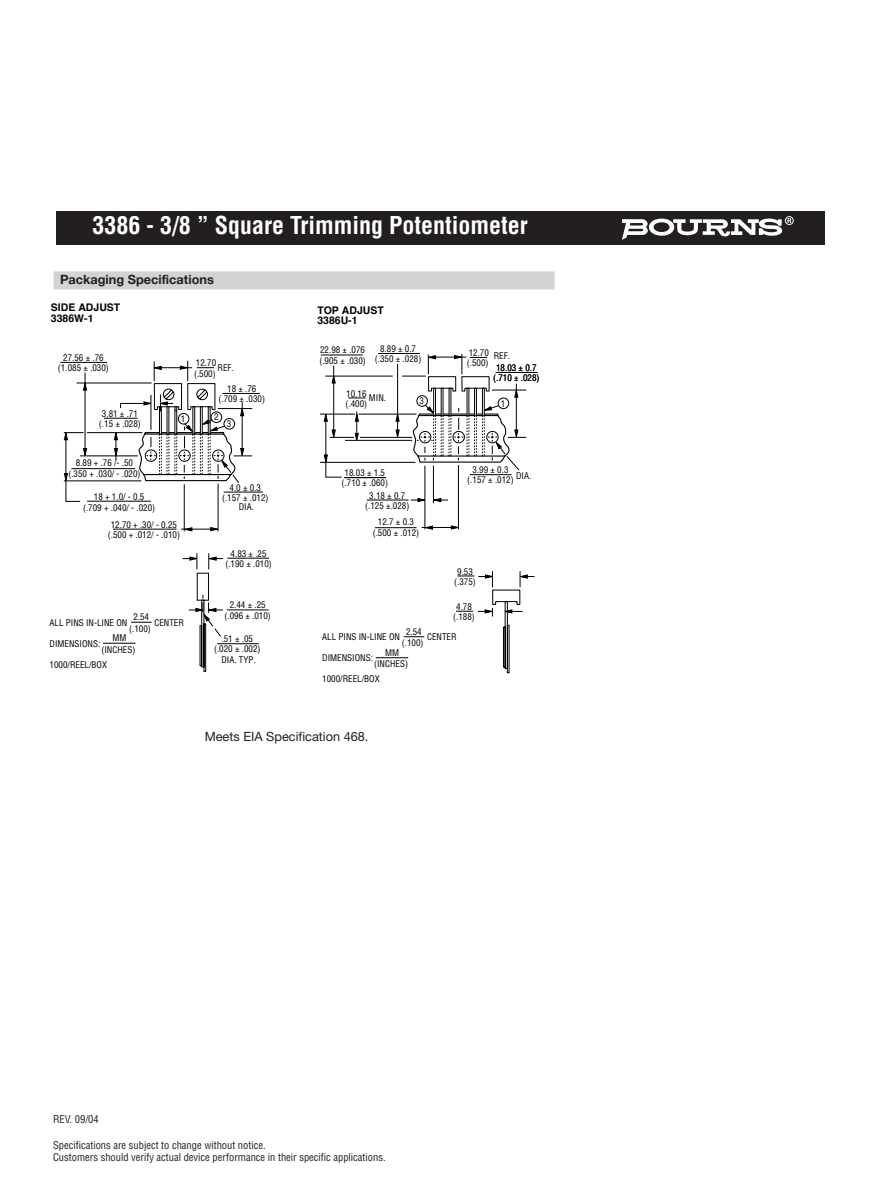
<style>
.page{position:relative;width:891px;height:1188px;background:#fff}
.page>*{position:absolute;margin:0;border:0;box-sizing:border-box;transform-origin:0 0}
.t1{font:700 condensed 24px "Helvetica";color:#fff}
.t2{font:12.75px "Helvetica Neue";color:#231f20}
.t3{font:700 12.75px "Helvetica Neue";color:#231f20}
.t4{font:condensed 10.5px/12px "Helvetica";color:#231f20}
.t5{font:700 10.5px/10.5px "Helvetica";color:#000}
.t6{font:condensed 9px/10.5px "Helvetica";color:#000;text-align:center}
</style>
<div class="page">
<div style="left:56px;top:211px;width:769px;height:33px;background:#231f20"></div>
<svg style="left:622px;top:216px;width:172px;height:24px"></svg>
<hr style="left:87px;top:432px;width:55px;height:1px;background:#000">
<hr style="left:64px;top:481px;width:77px;height:1px;background:#000">
<hr style="left:77px;top:383px;width:75px;height:1px;background:#000">
<hr style="left:85px;top:372px;width:1px;height:78px;background:#000">
<svg style="left:83px;top:381px;width:4px;height:10px"></svg>
<svg style="left:64px;top:431px;width:23px;height:71px"></svg>
<hr style="left:80px;top:456px;width:58px;height:1px;background:#000">
<hr style="left:61px;top:362px;width:46px;height:1px;background:#000">
<hr style="left:223px;top:393px;width:37px;height:1px;background:#000">
<hr style="left:71px;top:468px;width:64px;height:1px;background:#000">
<hr style="left:87px;top:501px;width:64px;height:1px;background:#000">
<hr style="left:113px;top:529px;width:64px;height:1px;background:#000">
<hr style="left:224px;top:492px;width:39px;height:1px;background:#000">
<hr style="left:104px;top:418px;width:34px;height:1px;background:#000">
<hr style="left:227px;top:558px;width:42px;height:1px;background:#000">
<hr style="left:227px;top:610px;width:42px;height:1px;background:#000">
<hr style="left:217px;top:643px;width:42px;height:1px;background:#000">
<svg style="left:114px;top:361px;width:138px;height:311px"></svg>
<hr style="left:103px;top:643px;width:33px;height:1px;background:#000">
<hr style="left:359px;top:414px;width:58px;height:1px;background:#000">
<div style="left:433px;top:388px;width:3px;height:28px;background:#fff;border:1px solid #000"></div>
<hr style="left:492px;top:390px;width:34px;height:1px;background:#000">
<svg style="left:514px;top:388px;width:4px;height:10px"></svg>
<hr style="left:458px;top:465px;width:1px;height:64px;background:#000">
<svg style="left:424px;top:526px;width:9px;height:4px"></svg>
<svg style="left:451px;top:525px;width:8px;height:4px"></svg>
<hr style="left:422px;top:527px;width:31px;height:1px;background:#000">
<hr style="left:425px;top:466px;width:1px;height:63px;background:#000">
<hr style="left:397px;top:364px;width:1px;height:67px;background:#000">
<svg style="left:396px;top:412px;width:4px;height:10px"></svg>
<svg style="left:396px;top:430px;width:4px;height:7px"></svg>
<hr style="left:320px;top:414px;width:35px;height:1px;background:#000">
<hr style="left:320px;top:462px;width:95px;height:1px;background:#000">
<hr style="left:325px;top:376px;width:68px;height:1px;background:#000">
<hr style="left:333px;top:366px;width:1px;height:65px;background:#000">
<hr style="left:360px;top:437px;width:52px;height:1px;background:#000">
<div style="left:498px;top:398px;width:11px;height:11px;border:1px solid #000;border-radius:50%"></div>
<div style="left:416px;top:395px;width:12px;height:12px;border:1px solid #000;border-radius:50%"></div>
<div style="left:505px;top:601px;width:3px;height:68px;border:1px solid #000"></div>
<div style="left:503px;top:627px;width:3px;height:40px;border:1px solid #000"></div>
<div style="left:507px;top:625px;width:2px;height:48px;border:1px solid #000"></div>
<div style="left:482px;top:388px;width:3px;height:28px;background:#fff;border:1px solid #000"></div>
<div style="left:474px;top:388px;width:3px;height:28px;background:#fff;border:1px solid #000"></div>
<hr style="left:516px;top:384px;width:1px;height:48px;background:#000">
<svg style="left:332px;top:374px;width:4px;height:9px"></svg>
<hr style="left:345px;top:440px;width:67px;height:1px;background:#000">
<svg style="left:324px;top:412px;width:35px;height:66px"></svg>
<hr style="left:433px;top:466px;width:1px;height:37px;background:#000">
<svg style="left:411px;top:498px;width:37px;height:4px"></svg>
<svg style="left:412px;top:404px;width:114px;height:67px"></svg>
<hr style="left:321px;top:355px;width:42px;height:1px;background:#000">
<hr style="left:378px;top:353px;width:42px;height:1px;background:#000">
<hr style="left:496px;top:372px;width:41px;height:1px;background:#000">
<hr style="left:344px;top:477px;width:42px;height:1px;background:#000">
<hr style="left:470px;top:474px;width:42px;height:1px;background:#000">
<hr style="left:367px;top:500px;width:42px;height:1px;background:#000">
<hr style="left:375px;top:527px;width:42px;height:1px;background:#000">
<svg style="left:348px;top:398px;width:18px;height:1px"></svg>
<svg style="left:402px;top:354px;width:88px;height:38px"></svg>
<svg style="left:456px;top:571px;width:78px;height:46px"></svg>
<svg style="left:404px;top:636px;width:20px;height:1px"></svg>
<hr style="left:376px;top:657px;width:32px;height:1px;background:#000">
<div style="left:54px;top:271px;width:501px;height:18px;background:#d1d3d4"></div>
<h1 class="t1" style="left:92px;top:216px;width:437px">3386 - 3/8 ” Square Trimming Potentiometer</h1>
<h2 class="t3" style="left:60px;top:272px;width:155px">Packaging Specifications</h2>
<p class="t5" style="left:51px;top:303px;width:71px">SIDE ADJUST<br>3386W-1</p>
<p class="t6" style="left:58px;top:353px;width:52px">27.56 ± .76 (1.085 ± .030)</p>
<p class="t6" style="left:194px;top:358px;width:24px;text-align:left">12.70 (.500)</p>
<p class="t6" style="left:218px;top:363px;width:18px">REF.</p>
<p class="t6" style="left:219px;top:384px;width:48px">18 ± .76 (.709 ± .030)</p>
<p class="t6" style="left:99px;top:409px;width:43px">3.81 ± .71 (.15 ± .028)</p>
<p class="t6" style="left:227px;top:419px;width:6px">3</p>
<p class="t6" style="left:181px;top:414px;width:6px">1</p>
<p class="t6" style="left:214px;top:413px;width:6px">2</p>
<p class="t6" style="left:68px;top:459px;width:74px">8.89 + .76 /- .50 (.350 + .030/ - .020)</p>
<p class="t6" style="left:83px;top:493px;width:74px">18 + 1.0/ - 0.5<br>(.709 + .040/ - .020)</p>
<p class="t6" style="left:108px;top:520px;width:74px">12.70 + .30/ - 0.25 (.500 + .012/ - .010)</p>
<p class="t6" style="left:129px;top:612px;width:23px;line-height:11.2px">2.54 (.100)</p>
<p class="t6" style="left:101px;top:633px;width:36px;line-height:11.2px">MM (INCHES)</p>
<p class="t6" style="left:50px;top:618px;width:79px">ALL PINS IN-LINE ON</p>
<p class="t6" style="left:154px;top:618px;width:31px">CENTER</p>
<p class="t6" style="left:50px;top:639px;width:52px">DIMENSIONS:</p>
<p class="t6" style="left:50px;top:660px;width:59px">1000/REEL/BOX</p>
<p class="t6" style="left:222px;top:483px;width:48px">4.0 ± 0.3 (.157 ± .012)</p>
<p class="t6" style="left:239px;top:502px;width:17px">DIA.</p>
<p class="t6" style="left:225px;top:549px;width:48px">4.83 ± .25 (.190 ± .010)</p>
<p class="t6" style="left:224px;top:601px;width:48px">2.44 ± .25 (.096 ± .010)</p>
<p class="t6" style="left:214px;top:634px;width:48px">.51 ± .05 (.020 ± .002)</p>
<p class="t6" style="left:221px;top:655px;width:36px">DIA. TYP.</p>
<p class="t5" style="left:317px;top:306px;width:68px">TOP ADJUST<br>3386U-1</p>
<p class="t6" style="left:319px;top:345px;width:48px;text-align:left">22.98 ± .076 (.905 ± .030)</p>
<p class="t6" style="left:375px;top:344px;width:48px">8.89 ± 0.7 (.350 ± .028)</p>
<p class="t6" style="left:346px;top:389px;width:23px;text-align:left">10.16 (.400)</p>
<p class="t6" style="left:369px;top:393px;width:19px">MIN.</p>
<p class="t6" style="left:420px;top:397px;width:6px">3</p>
<p class="t6" style="left:467px;top:348px;width:24px;text-align:left">12.70 (.500)</p>
<p class="t6" style="left:494px;top:352px;width:18px">REF.</p>
<p class="t6" style="left:493px;top:363px;width:48px">18.03 ± 0.7 (.710 ± .028)</p>
<p class="t6" style="left:501px;top:399px;width:6px">1</p>
<p class="t6" style="left:467px;top:465px;width:48px">3.99 ± 0.3 (.157 ± .012)</p>
<p class="t6" style="left:342px;top:468px;width:48px">18.03 ± 1.5 (.710 ± .060)</p>
<p class="t6" style="left:516px;top:471px;width:17px">DIA.</p>
<p class="t6" style="left:365px;top:491px;width:46px">3.18 ± 0.7 (.125 ±.028)</p>
<p class="t6" style="left:373px;top:518px;width:48px">12.7 ± 0.3 (.500 ± .012)</p>
<p class="t6" style="left:454px;top:567px;width:23px">9.53 (.375)</p>
<p class="t6" style="left:453px;top:602px;width:23px">4.78 (.188)</p>
<p class="t6" style="left:402px;top:627px;width:23px;line-height:11.2px">2.54 (.100)</p>
<p class="t6" style="left:374px;top:648px;width:36px;line-height:11.2px">MM (INCHES)</p>
<p class="t6" style="left:322px;top:633px;width:79px">ALL PINS IN-LINE ON</p>
<p class="t6" style="left:427px;top:633px;width:31px">CENTER</p>
<p class="t6" style="left:322px;top:654px;width:52px">DIMENSIONS:</p>
<p class="t6" style="left:322px;top:675px;width:59px">1000/REEL/BOX</p>
<h2 class="t2" style="left:205px;top:732px;width:165px">Meets EIA Specification 468.</h2>
<p class="t4" style="left:53px;top:1114px;width:47px">REV. 09/04</p>
<p class="t4" style="left:53px;top:1140px;width:334px">Specifications are subject to change without notice.<br>Customers should verify actual device performance in their specific applications.</p>
</div>
